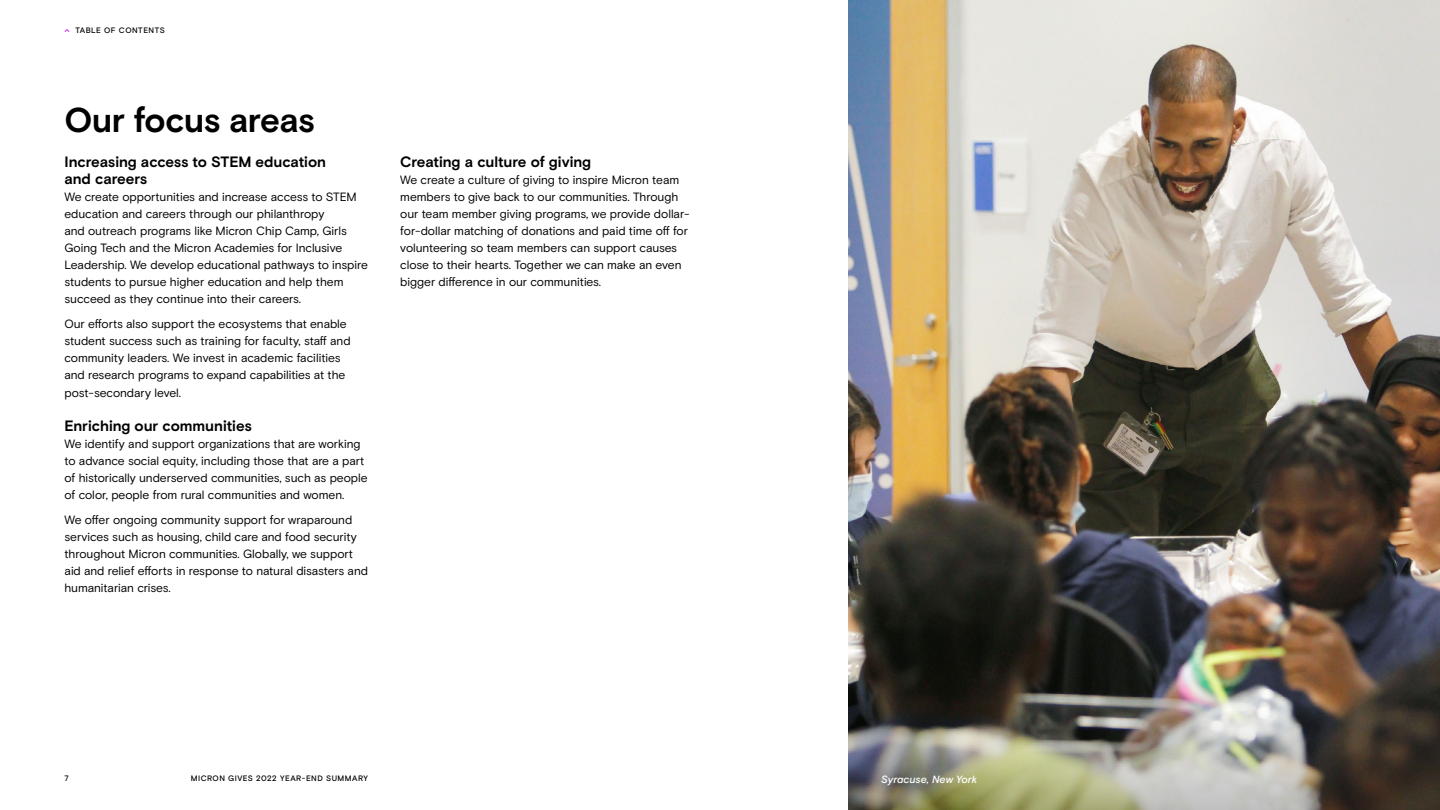
<style>
.page{position:relative;width:1440px;height:810px;background:#fff}
.page>*{position:absolute;margin:0;border:0;box-sizing:border-box;transform-origin:0 0}
.t1{font:700 34.5px "Micron Basis";letter-spacing:-.02em;color:#000}
.t2{font:700 15px/17px "Micron Basis";letter-spacing:-.005em;color:#000}
.t3{font:12px/17px "Micron Basis";letter-spacing:-.005em;color:#000}
.t4{font:italic 500 10.5px "Micron Basis";letter-spacing:.005em;color:#fff}
.t5{font:500 7.88px "Micron Basis";letter-spacing:.055em;color:#000}
</style>
<div class="page">
<img style="left:848px;top:0;width:592px;height:707px">
<img style="left:848px;top:707px;width:592px;height:103px">
<p class="t5" style="left:75px;top:26px;width:91px">TABLE OF CONTENTS</p>
<h1 class="t1" style="left:64px;top:100px;width:252px">Our focus areas</h1>
<p class="t2" style="left:64px;top:153px;width:263px">Increasing access to STEM education and careers</p>
<p class="t3" style="left:64px;top:188px;width:305px">We create opportunities and increase access to STEM education and careers through our philanthropy<br>and outreach programs like Micron Chip Camp, Girls Going Tech and the Micron Academies for Inclusive Leadership. We develop educational pathways to inspire students to pursue higher education and help them succeed as they continue into their careers.</p>
<p class="t3" style="left:64px;top:316px;width:288px">Our efforts also support the ecosystems that enable student success such as training for faculty, staff and community leaders. We invest in academic facilities and research programs to expand capabilities at the post-secondary level.</p>
<p class="t2" style="left:64px;top:417px;width:189px">Enriching our communities</p>
<p class="t3" style="left:64px;top:435px;width:305px">We identify and support organizations that are working to advance social equity, including those that are a part of historically underserved communities, such as people of color, people from rural communities and women.</p>
<p class="t3" style="left:64px;top:512px;width:305px">We offer ongoing community support for wraparound services such as housing, child care and food security throughout Micron communities. Globally, we support aid and relief efforts in response to natural disasters and humanitarian crises.</p>
<p class="t2" style="left:400px;top:153px;width:192px">Creating a culture of giving</p>
<p class="t3" style="left:400px;top:171px;width:291px">We create a culture of giving to inspire Micron team members to give back to our communities. Through our team member giving programs, we provide dollar&shy;for-dollar matching of donations and paid time off for volunteering so team members can support causes close to their hearts. Together we can make an even bigger difference in our communities.</p>
<p class="t5" style="left:64px;top:773px;width:6px">7</p>
<p class="t5" style="left:191px;top:773px;width:179px">MICRON GIVES 2022 YEAR-END SUMMARY</p>
<p class="t4" style="left:881px;top:773px;width:98px">Syracuse, New York</p>
</div>
